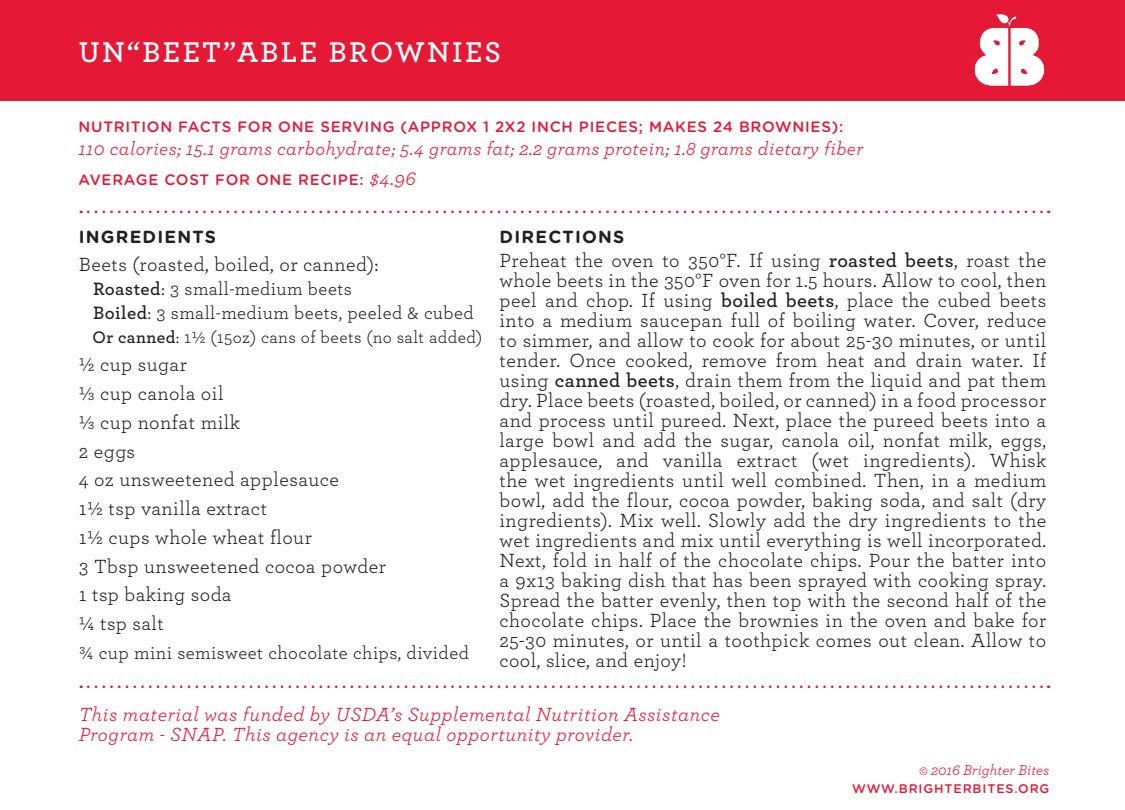
<style>
.page{position:relative;width:1125px;height:810px;background:#fff}
.page>*{position:absolute;margin:0;border:0;box-sizing:border-box;transform-origin:0 0}
.t1{font:600 30px "Archer";letter-spacing:.08em;color:#fff}
.t2{font:20px/20px "Archer";letter-spacing:.025em;color:#231f20;text-align:justify}
.t3{font:italic 20px "Archer";letter-spacing:.03em;color:#e51836}
.t4{font:italic 19.25px "Archer";letter-spacing:.025em;color:#e51836}
.t5{font:18.75px "Archer";letter-spacing:.025em;color:#231f20}
.t6{font:17.5px "Archer";letter-spacing:.025em;color:#231f20}
.t7{font:700 17.5px "Gotham Rounded";letter-spacing:.07em;color:#231f20}
.t8{font:500 15px "Gotham Rounded";letter-spacing:.05em;color:#e51836}
.t9{font:italic 15px "Archer";color:#e51836}
.t10{font:500 12.5px "Gotham Rounded";letter-spacing:.07em;color:#e51836}
.s1{font-family:"Archer";font-weight:400;font-style:italic;font-size:20px}
.s2{font-weight:600}
</style>
<div class="page">
<div style="left:0;top:0;width:1125px;height:101px;background:#e51836"></div>
<svg style="left:88px;top:211px;width:961px;height:2px"></svg>
<svg style="left:88px;top:686px;width:961px;height:2px"></svg>
<img style="left:974px;top:14px;width:71px;height:72px">
<p class="t1" style="left:79px;top:29px;width:424px">UN“BEET”ABLE BROWNIES</p>
<p class="t8" style="left:79px;top:116px;width:766px">NUTRITION FACTS FOR ONE SERVING (APPROX 1 2X2 INCH PIECES; MAKES 24 BROWNIES):</p>
<p class="t4" style="left:79px;top:134px;width:786px">110 calories; 15.1 grams carbohydrate; 5.4 grams fat; 2.2 grams protein; 1.8 grams dietary fiber</p>
<p class="t8" style="left:79px;top:169px;width:339px">AVERAGE COST FOR ONE RECIPE: <span class="s1">$4.96</span></p>
<p class="t7" style="left:79px;top:224px;width:139px">INGREDIENTS</p>
<p class="t2" style="left:79px;top:254px;width:301px">Beets (roasted, boiled, or canned):</p>
<p class="t5" style="left:93px;top:276px;width:260px"><span class="s2">Roasted</span>: 3 small-medium beets</p>
<p class="t5" style="left:93px;top:300px;width:382px"><span class="s2">Boiled</span>: 3 small-medium beets, peeled &amp; cubed</p>
<p class="t6" style="left:92px;top:325px;width:391px"><span class="s2">Or canned</span>: 1½ (15oz) cans of beets (no salt added)</p>
<p class="t2" style="left:79px;top:354px;width:110px">½ cup sugar</p>
<p class="t2" style="left:79px;top:382px;width:146px">⅓ cup canola oil</p>
<p class="t2" style="left:79px;top:411px;width:163px">⅓ cup nonfat milk</p>
<p class="t2" style="left:79px;top:440px;width:58px">2 eggs</p>
<p class="t2" style="left:79px;top:469px;width:262px">4 oz unsweetened applesauce</p>
<p class="t2" style="left:79px;top:497px;width:190px">1½ tsp vanilla extract</p>
<p class="t2" style="left:79px;top:526px;width:235px">1½ cups whole wheat flour</p>
<p class="t2" style="left:79px;top:555px;width:309px">3 Tbsp unsweetened cocoa powder</p>
<p class="t2" style="left:79px;top:584px;width:154px">1 tsp baking soda</p>
<p class="t2" style="left:79px;top:612px;width:87px">¼ tsp salt</p>
<p class="t5" style="left:79px;top:640px;width:392px">¾ cup mini semisweet chocolate chips, divided</p>
<p class="t7" style="left:500px;top:224px;width:127px">DIRECTIONS</p>
<p class="t2" style="left:500px;top:249px;width:548px">Preheat the oven to 350°F. If using <span class="s2">roasted beets</span>, roast the whole beets in the 350°F oven for 1.5 hours. Allow to cool, then peel and chop. If using <span class="s2">boiled beets</span>, place the cubed beets into a medium saucepan full of boiling water. Cover, reduce to simmer, and allow to cook for about 25-30 minutes, or until tender. Once cooked, remove from heat and drain water. If using <span class="s2">canned beets</span>, drain them from the liquid and pat them dry. Place beets (roasted, boiled, or canned) in a food processor and process until pureed. Next, place the pureed beets into a large bowl and add the sugar, canola oil, nonfat milk, eggs, applesauce, and vanilla extract (wet ingredients). Whisk the wet ingredients until well combined. Then, in a medium bowl, add the flour, cocoa powder, baking soda, and salt (dry ingredients). Mix well. Slowly add the dry ingredients to the wet ingredients and mix until everything is well incorporated.<br>Next, fold in half of the chocolate chips. Pour the batter into a 9x13 baking dish that has been sprayed with cooking spray.<br>Spread the batter evenly, then top with the second half of the chocolate chips. Place the brownies in the oven and bake for 25-30 minutes, or until a toothpick comes out clean. Allow to cool, slice, and enjoy!</p>
<p class="t3" style="left:79px;top:700px;width:643px">This material was funded by USDA’s Supplemental Nutrition Assistance</p>
<p class="t3" style="left:79px;top:720px;width:556px">Program - SNAP. This agency is an equal opportunity provider.</p>
<p class="t9" style="left:919px;top:759px;width:132px">© 2016 Brighter Bites</p>
<p class="t10" style="left:852px;top:779px;width:199px">WWW.BRIGHTERBITES.ORG</p>
</div>
